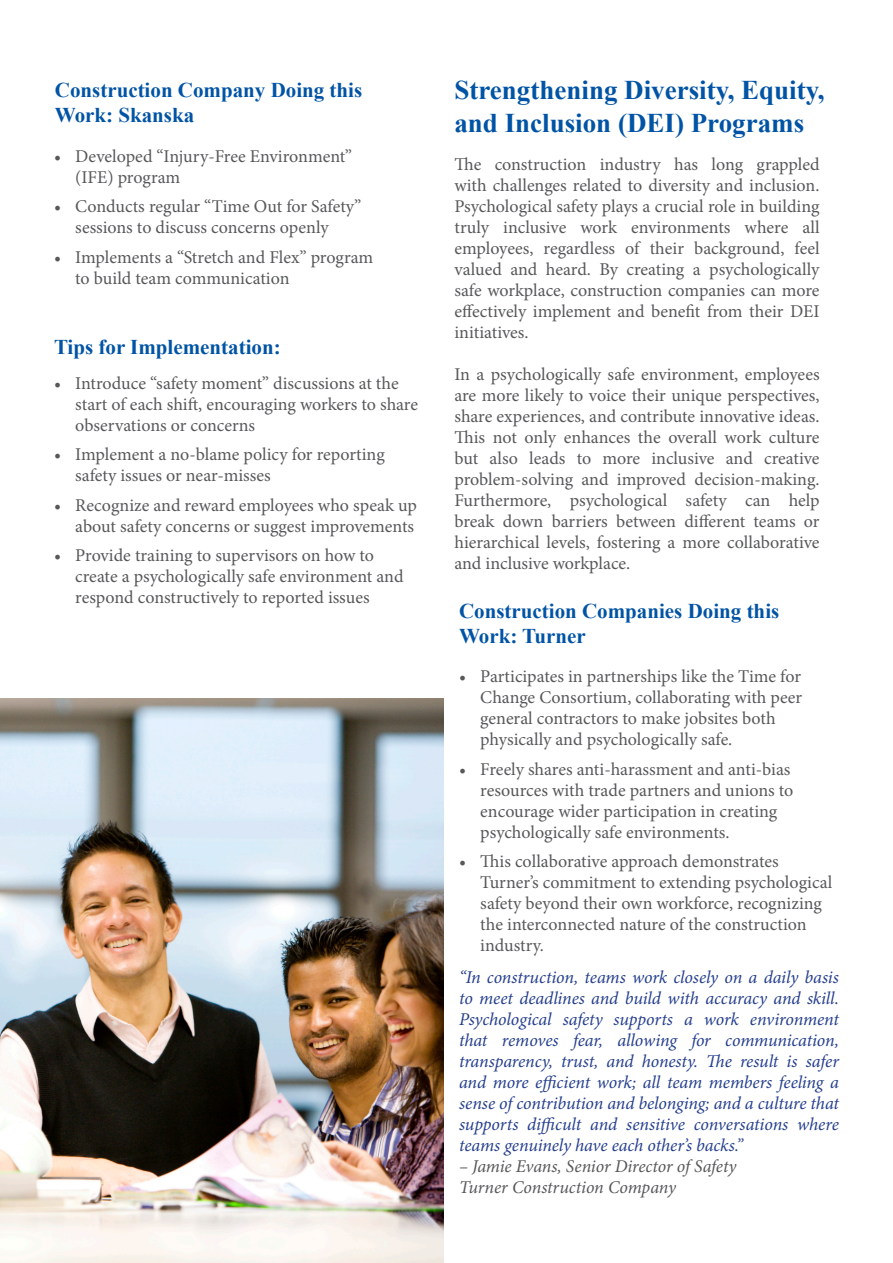
<style>
.page{position:relative;width:893px;height:1263px;background:#fff}
.page>*{position:absolute;margin:0;border:0;box-sizing:border-box;transform-origin:0 0}
.t1{font:700 27px/32.4px "Times New Roman";color:#0153a5}
.t2{font:700 21px/25.2px "Times New Roman";color:#0153a5}
.Text{font:18px/21px "Minion Pro";color:#57585a}
.Text-2{font:italic 18px/21px "Minion Pro";letter-spacing:-.005em;color:#253f8e;text-align:justify}
.Text-3{font:italic 18px/21px "Minion Pro";letter-spacing:-.01em;color:#57585a}
</style>
<div class="page">
<img style="left:0;top:698px;width:444px;height:565px">
<p class="t2" style="left:55px;top:77px;width:309px">Construction Company Doing this<br>Work: Skanska</p>
<p class="Text" style="left:75px;top:145px;width:278px;text-indent:-21px">• Developed “Injury-Free Environment” (IFE) program</p>
<p class="Text" style="left:75px;top:196px;width:288px;text-indent:-21px">• Conducts regular “Time Out for Safety” sessions to discuss concerns openly</p>
<p class="Text" style="left:75px;top:246px;width:299px;text-indent:-21px">• Implements a “Stretch and Flex” program to build team communication</p>
<p class="t2" style="left:54px;top:334px;width:228px">Tips for Implementation:</p>
<p class="Text" style="left:75px;top:373px;width:344px;text-indent:-21px">• Introduce “safety moment” discussions at the start of each shift, encouraging workers to share observations or concerns</p>
<p class="Text" style="left:75px;top:444px;width:311px;text-indent:-21px">• Implement a no-blame policy for reporting safety issues or near-misses</p>
<p class="Text" style="left:54px;top:495px;width:364px;text-align:right">• Recognize and reward employees who speak up about safety concerns or suggest improvements</p>
<p class="Text" style="left:75px;top:545px;width:330px;text-indent:-21px">• Provide training to supervisors on how to create a psychologically safe environment and respond constructively to reported issues</p>
<p class="t1" style="left:454px;top:73px;width:372px">Strengthening Diversity, Equity, and Inclusion (DEI) Programs</p>
<p class="Text" style="left:454px;top:153px;width:367px;text-align:justify">The construction industry has long grappled with challenges related to diversity and inclusion.<br>Psychological safety plays a crucial role in building truly inclusive work environments where all employees, regardless of their background, feel valued and heard. By creating a psychologically safe workplace, construction companies can more effectively implement and benefit from their DEI initiatives.</p>
<p class="Text" style="left:454px;top:363px;width:367px;text-align:justify">In a psychologically safe environment, employees are more likely to voice their unique perspectives, share experiences, and contribute innovative ideas.<br>This not only enhances the overall work culture but also leads to more inclusive and creative problem-solving and improved decision-making.<br>Furthermore, psychological safety can help break down barriers between different teams or hierarchical levels, fostering a more collaborative and inclusive workplace.</p>
<p class="t2" style="left:459px;top:598px;width:322px">Construction Companies Doing this<br>Work: Turner</p>
<p class="Text" style="left:480px;top:666px;width:323px;text-indent:-21px">• Participates in partnerships like the Time for Change Consortium, collaborating with peer general contractors to make jobsites both physically and psychologically safe.</p>
<p class="Text" style="left:480px;top:758px;width:315px;text-indent:-21px">• Freely shares anti-harassment and anti-bias resources with trade partners and unions to encourage wider participation in creating psychologically safe environments.</p>
<p class="Text" style="left:480px;top:851px;width:353px;text-indent:-21px">• This collaborative approach demonstrates Turner’s commitment to extending psychological safety beyond their own workforce, recognizing the interconnected nature of the construction industry.</p>
<p class="Text-2" style="left:459px;top:966px;width:381px">“In construction, teams work closely on a daily basis to meet deadlines and build with accuracy and skill.<br>Psychological safety supports a work environment that removes fear, allowing for communication, transparency, trust, and honesty. The result is safer and more efficient work; all team members feeling a sense of contribution and belonging; and a culture that supports difficult and sensitive conversations where teams genuinely have each other’s backs.”</p>
<p class="Text-3" style="left:459px;top:1155px;width:279px">– Jamie Evans, Senior Director of Safety<br>Turner Construction Company</p>
</div>
